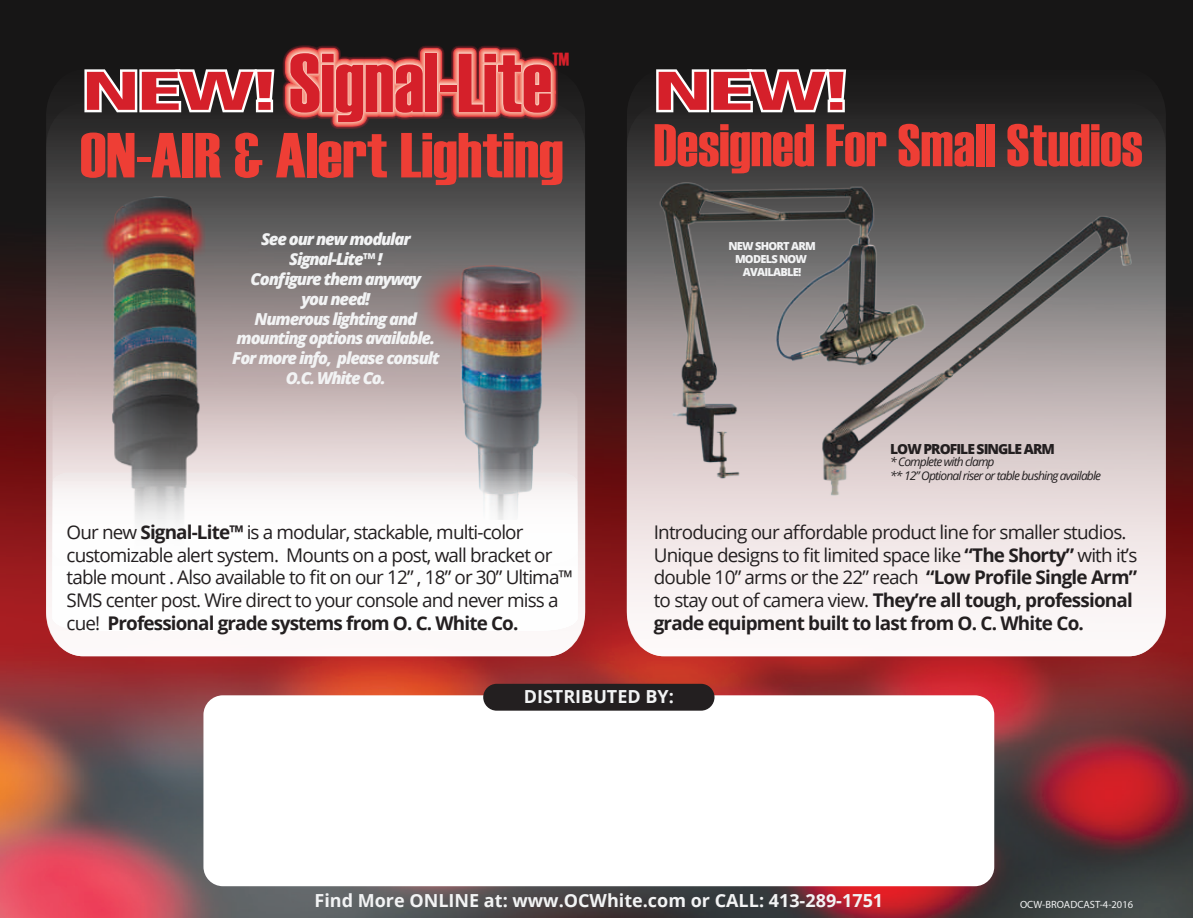
<style>
.page{position:relative;width:1193px;height:918px;background:#fff}
.page>*{position:absolute;margin:0;border:0;box-sizing:border-box;transform-origin:0 0}
.t1{font:83.25px "Haettenschweiler";color:#d5202a}
.t2{font:63.6px "Haettenschweiler";color:#ee3e35;scale:1.08 1}
.t3{font:60px "Haettenschweiler";color:#ee3e35}
.t4{font:36px "Haettenschweiler";color:#d5202a}
.t5{font:18.9px/22.6px "Open Sans";letter-spacing:-.045em;color:#231f20}
.t6{font:700 18px "Open Sans";color:#f2f3f4}
.t7{font:italic 800 16.5px/19.8px "Open Sans";letter-spacing:-.07em;color:#f2f3f4;text-align:center}
.t8{font:800 13.95px "Open Sans";letter-spacing:-.07em;color:#231f20}
.t9{font:italic 12px/14.4px "Open Sans";letter-spacing:-.07em;color:#231f20}
.t10{font:800 11.1px/13.4px "Open Sans";letter-spacing:-.07em;color:#f2f3f4;text-align:center}
.t11{font:10.5px "Myriad Pro";color:#f2f3f4}
.s1{font-weight:700}
</style>
<div class="page">
<img style="left:0;top:0;width:1193px;height:918px">
<div style="left:627px;top:69px;width:538px;height:34px;background:#1d1c1c"></div>
<img style="left:627px;top:103px;width:538px;height:553px">
<img style="left:46px;top:103px;width:539px;height:553px">
<img style="left:806px;top:203px;width:340px;height:305px">
<img style="left:610px;top:125px;width:352px;height:362px">
<img style="left:57px;top:183px;width:240px;height:203px">
<img style="left:374px;top:248px;width:262px;height:271px">
<img style="left:53px;top:565px;width:524px;height:66px">
<img style="left:53px;top:386px;width:524px;height:179px">
<div style="left:203px;top:695px;width:791px;height:191px;background:#fff;border-radius:19px"></div>
<div style="left:483px;top:684px;width:231px;height:27px;background:#231f20;border-radius:13px"></div>
<svg style="left:656px;top:69px;width:190px;height:43px"></svg>
<div style="left:420px;top:48px;width:22px;height:69px;border:11px solid #ec4646"></div>
<div style="left:434px;top:79px;width:27px;height:17px;border:11px solid #ec4646"></div>
<div style="left:421px;top:49px;width:20px;height:67px;border:8px solid #f06f61"></div>
<div style="left:435px;top:80px;width:25px;height:15px;border:8px solid #f06f61"></div>
<div style="left:422px;top:50px;width:18px;height:65px;border:6px solid #f38b79"></div>
<div style="left:437px;top:81px;width:22px;height:13px;border:6px solid #f38b79"></div>
<div style="left:423px;top:51px;width:16px;height:62px;border:4px solid #f6a493"></div>
<div style="left:438px;top:82px;width:20px;height:11px;border:4px solid #f6a493"></div>
<div style="left:439px;top:83px;width:18px;height:9px;border:2px solid #fac7b8"></div>
<svg style="left:443px;top:38px;width:122px;height:93px;background:#9b5a53"></svg>
<svg style="left:84px;top:38px;width:353px;height:99px;background:#7f4b49"></svg>
<h1 class="t1" style="left:289px;top:53px;width:264px">Signal-Lite</h1>
<h3 class="t4" style="left:552px;top:52px;width:19px">™</h3>
<h2 class="t2" style="left:80px;top:133px;width:449px">ON-AIR &amp; Alert Lighting</h2>
<p class="t7" style="left:232px;top:231px;width:209px">See our new modular<br>Signal-Lite™ !<br>Configure them anyway<br>you need!<br>Numerous lighting and mounting options available.<br>For more info, please consult<br>O.C. White Co.</p>
<p class="t5" style="left:67px;top:520px;width:508px">Our new <span class="s1">Signal-Lite™</span> is a modular, stackable, multi-color customizable alert system. Mounts on a post, wall bracket or table mount . Also available to fit on our 12” , 18” or 30” Ultima™ SMS center post. Wire direct to your console and never miss a cue! <span class="s1">Professional grade systems from O. C. White Co.</span></p>
<h3 class="t3" style="left:654px;top:124px;width:490px">Designed For Small Studios</h3>
<p class="t10" style="left:728px;top:239px;width:89px">NEW SHORT ARM<br>MODELS NOW<br>AVAILABLE!</p>
<p class="t8" style="left:890px;top:441px;width:166px">LOW PROFILE SINGLE ARM</p>
<p class="t9" style="left:890px;top:456px;width:212px">* Complete with clamp<br>** 12” Optional riser or table bushing available</p>
<p class="t5" style="left:654px;top:520px;width:485px">Introducing our affordable product line for smaller studios.<br>Unique designs to fit limited space like <span class="s1">“The Shorty”</span> with it’s double 10” arms or the 22” reach <span class="s1">“Low Profile Single Arm” </span>to stay out of camera view. <span class="s1">They’re all tough, professional grade equipment built to last from O. C. White Co.</span></p>
<p class="t6" style="left:524px;top:689px;width:152px">DISTRIBUTED BY:</p>
<p class="t6" style="left:314px;top:894px;width:570px">Find More ONLINE at: www.OCWhite.com or CALL: 413-289-1751</p>
<p class="t11" style="left:1020px;top:898px;width:115px">OCW-BROADCAST-4-2016</p>
</div>
